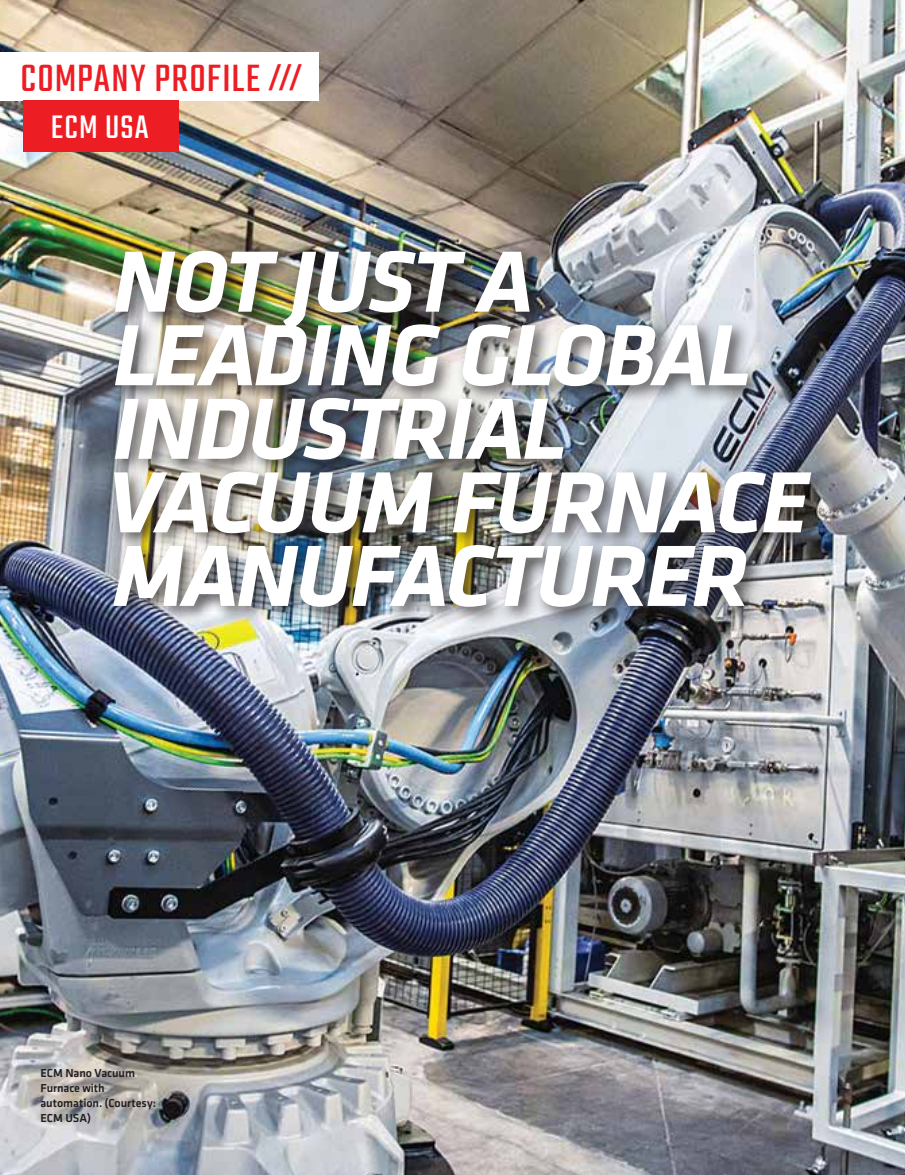
<style>
.page{position:relative;width:905px;height:1175px;background:#fff}
.page>*{position:absolute;margin:0;border:0;box-sizing:border-box;transform-origin:0 0}
.t1{font:italic 700 90px/73.5px "Klavika Basic";letter-spacing:-.03em;color:#fff}
.t2{font:42px "Teko";letter-spacing:.025em;color:#ed1d24}
.t3{font:36px "Teko";letter-spacing:.03em;color:#fff}
.t4{font:500 12px/15px "Klavika Basic";letter-spacing:-.005em;color:#231f20}
.s1{font-weight:500;font-size:32.7px}
</style>
<div class="page">
<img style="left:0;top:0;width:904px;height:1174px">
<div style="left:107px;top:244px;width:722px;height:382px;background:#231f20;opacity:.75"></div>
<div style="left:0;top:52px;width:318px;height:48px;background:#fff"></div>
<div style="left:23px;top:100px;width:156px;height:52px;background:#ed1d24"></div>
<p class="t2" style="left:21px;top:55px;width:283px">COMPANY PROFILE <span class="s1">///</span></p>
<p class="t3" style="left:51px;top:107px;width:99px">ECM USA</p>
<p class="t1" style="left:108px;top:241px;width:703px">NOT JUST A<br>LEADING GLOBAL<br>INDUSTRIAL<br>VACUUM FURNACE<br>MANUFACTURER</p>
<p class="t4" style="left:40px;top:1065px;width:117px">ECM Nano Vacuum<br>Furnace with automation. (Courtesy:<br>ECM USA)</p>
</div>
